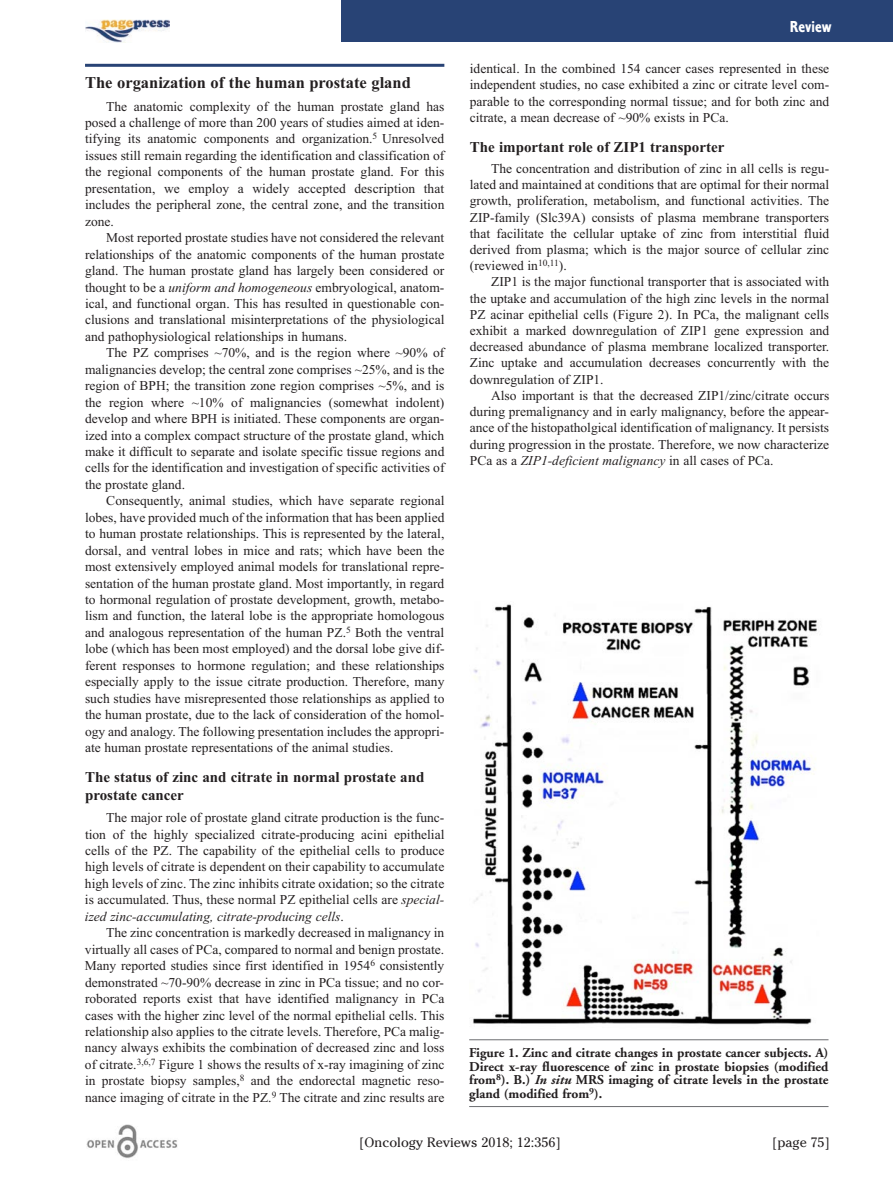
<style>
.page{position:relative;width:893px;height:1191px;background:#fff}
.page>*{position:absolute;margin:0;border:0;box-sizing:border-box;transform-origin:0 0}
.t1{font:700 16.5px "Times New Roman";color:#231f20}
.t2{font:16.5px "Corinthian Bold Condensed Plain";color:#fff}
.t3{font:700 15px/18.3px "Times New Roman";color:#231f20}
.t4{font:13.5px/16.5px "Times New Roman";color:#231f20;text-align:justify}
.t5{font:700 13.5px/13.5px "Adobe Garamond";color:#231f20;text-align:justify}
.t6{font:13.5px "Cheltenham";color:#231f20}
.s1{font-style:italic}
</style>
<div class="page">
<div style="left:342px;top:0;width:551px;height:41px;background:#284375"></div>
<hr style="left:85px;top:64px;width:359px;height:3px;background:#284375">
<img style="left:85px;top:19px;width:85px;height:24px">
<img style="left:86px;top:1124px;width:92px;height:35px">
<hr style="left:469px;top:1039px;width:359px;height:1px;background:#6c6d70">
<hr style="left:469px;top:1106px;width:359px;height:1px;background:#6c6d70">
<img style="left:473px;top:604px;width:344px;height:421px">
<p class="t1" style="left:85px;top:73px;width:327px">The organization of the human prostate gland</p>
<p class="t4" style="left:85px;top:98px;width:361px;text-indent:21px">The anatomic complexity of the human prostate gland has posed a challenge of more than 200 years of studies aimed at iden&shy;tifying its anatomic components and organization.<sup>5</sup> Unresolved issues still remain regarding the identification and classification of the regional components of the human prostate gland. For this presentation, we employ a widely accepted description that includes the peripheral zone, the central zone, and the transition zone.</p>
<p class="t4" style="left:85px;top:229px;width:361px;text-indent:21px">Most reported prostate studies have not considered the relevant relationships of the anatomic components of the human prostate gland. The human prostate gland has largely been considered or thought to be a <span class="s1">uniform and homogeneous</span> embryological, anatom&shy;ical, and functional organ. This has resulted in questionable con&shy;clusions and translational misinterpretations of the physiological and pathophysiological relationships in humans.</p>
<p class="t4" style="left:85px;top:344px;width:361px;text-indent:21px">The PZ comprises ~70%, and is the region where ~90% of malignancies develop; the central zone comprises ~25%, and is the region of BPH; the transition zone region comprises ~5%, and is the region where ~10% of malignancies (somewhat indolent) develop and where BPH is initiated. These components are organ&shy;ized into a complex compact structure of the prostate gland, which make it difficult to separate and isolate specific tissue regions and cells for the identification and investigation of specific activities of the prostate gland.</p>
<p class="t4" style="left:85px;top:492px;width:361px;text-indent:21px">Consequently, animal studies, which have separate regional lobes, have provided much of the information that has been applied to human prostate relationships. This is represented by the lateral, dorsal, and ventral lobes in mice and rats; which have been the most extensively employed animal models for translational repre&shy;sentation of the human prostate gland. Most importantly, in regard to hormonal regulation of prostate development, growth, metabo&shy;lism and function, the lateral lobe is the appropriate homologous and analogous representation of the human PZ.<sup>5</sup> Both the ventral lobe (which has been most employed) and the dorsal lobe give dif&shy;ferent responses to hormone regulation; and these relationships especially apply to the issue citrate production. Therefore, many such studies have misrepresented those relationships as applied to the human prostate, due to the lack of consideration of the homol&shy;ogy and analogy. The following presentation includes the appropri&shy;ate human prostate representations of the animal studies.</p>
<p class="t3" style="left:85px;top:768px;width:341px">The status of zinc and citrate in normal prostate and prostate cancer</p>
<p class="t4" style="left:85px;top:809px;width:361px;text-indent:21px">The major role of prostate gland citrate production is the func&shy;tion of the highly specialized citrate-producing acini epithelial cells of the PZ. The capability of the epithelial cells to produce high levels of citrate is dependent on their capability to accumulate high levels of zinc. The zinc inhibits citrate oxidation; so the citrate is accumulated. Thus, these normal PZ epithelial cells are <span class="s1">special&shy;ized zinc-accumulating, citrate-producing cells</span>.</p>
<p class="t4" style="left:85px;top:924px;width:361px;text-indent:21px">The zinc concentration is markedly decreased in malignancy in virtually all cases of PCa, compared to normal and benign prostate.<br>Many reported studies since first identified in 1954<sup>6</sup> consistently demonstrated ~70-90% decrease in zinc in PCa tissue; and no cor&shy;roborated reports exist that have identified malignancy in PCa cases with the higher zinc level of the normal epithelial cells. This relationship also applies to the citrate levels. Therefore, PCa malig&shy;nancy always exhibits the combination of decreased zinc and loss of citrate.<sup>3,6,7</sup> Figure 1 shows the results of x-ray imagining of zinc in prostate biopsy samples,<sup>8</sup> and the endorectal magnetic reso&shy;nance imaging of citrate in the PZ.<sup>9</sup> The citrate and zinc results are</p>
<p class="t2" style="left:790px;top:21px;width:43px">Review</p>
<p class="t4" style="left:470px;top:60px;width:361px">identical. In the combined 154 cancer cases represented in these independent studies, no case exhibited a zinc or citrate level com&shy;parable to the corresponding normal tissue; and for both zinc and citrate, a mean decrease of ~90% exists in PCa.</p>
<p class="t3" style="left:470px;top:137px;width:256px">The important role of ZIP1 transporter</p>
<p class="t4" style="left:470px;top:160px;width:361px;text-indent:21px">The concentration and distribution of zinc in all cells is regu&shy;lated and maintained at conditions that are optimal for their normal growth, proliferation, metabolism, and functional activities. The ZIP-family (Slc39A) consists of plasma membrane transporters that facilitate the cellular uptake of zinc from interstitial fluid derived from plasma; which is the major source of cellular zinc (reviewed in<sup>10,11</sup>).</p>
<p class="t4" style="left:470px;top:274px;width:361px;text-indent:21px">ZIP1 is the major functional transporter that is associated with the uptake and accumulation of the high zinc levels in the normal PZ acinar epithelial cells (Figure 2). In PCa, the malignant cells exhibit a marked downregulation of ZIP1 gene expression and decreased abundance of plasma membrane localized transporter.<br>Zinc uptake and accumulation decreases concurrently with the downregulation of ZIP1.</p>
<p class="t4" style="left:470px;top:387px;width:361px;text-indent:21px">Also important is that the decreased ZIP1/zinc/citrate occurs during premalignancy and in early malignancy, before the appear&shy;ance of the histopatholgical identification of malignancy. It persists during progression in the prostate. Therefore, we now characterize PCa as a <span class="s1">ZIP1-deficient malignancy</span> in all cases of PCa.</p>
<p class="t5" style="left:469px;top:1047px;width:361px">Figure 1. Zinc and citrate changes in prostate cancer subjects. A)<br>Direct x-ray fluorescence of zinc in prostate biopsies (modified from<sup>8</sup>). B.) <span class="s1">In situ</span> MRS imaging of citrate levels in the prostate gland (modified from<sup>9</sup>).</p>
<p class="t6" style="left:359px;top:1134px;width:203px">[Oncology Reviews 2018; 12:356]</p>
<p class="t6" style="left:772px;top:1134px;width:59px">[page 75]</p>
</div>
